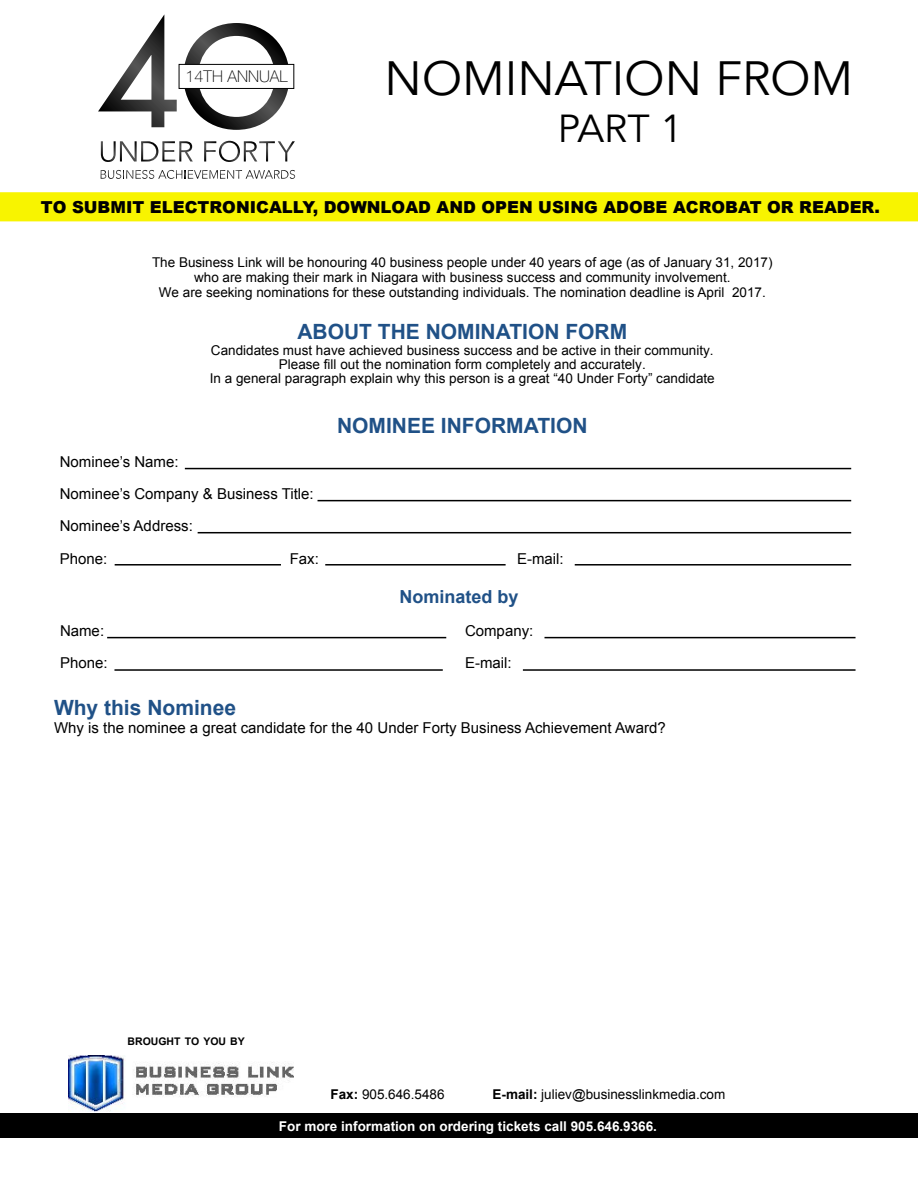
<style>
.page{position:relative;width:918px;height:1188px;background:#fff}
.page>*{position:absolute;margin:0;border:0;box-sizing:border-box;transform-origin:0 0}
.t1{font:48px "Avenir";color:#000}
.t2{font:39px "Avenir";color:#000}
.t3{font:700 21px "Arial";color:#205187}
.t4{font:700 18px "Arial";color:#205187}
.t5{font:900 16.5px "Arial";color:#000}
.t6{font:100 16.2px "Helvetica Neue";color:#000}
.t7{font:15px/32.4px "Arial";color:#000}
.t8{font:13.5px/15px "Arial";color:#000;text-align:center}
.t9{font:700 13.5px "Arial";color:#fff}
.t10{font:700 10.5px "Arial";color:#000}
.s1{font-style:inherit}
.s2{font-weight:700}
</style>
<div class="page">
<hr style="left:185px;top:468px;width:666px;height:1px;background:#000">
<hr style="left:318px;top:500px;width:533px;height:1px;background:#000">
<hr style="left:198px;top:532px;width:653px;height:1px;background:#000">
<hr style="left:575px;top:564px;width:276px;height:2px;background:#000">
<hr style="left:325px;top:564px;width:181px;height:2px;background:#000">
<hr style="left:115px;top:564px;width:166px;height:2px;background:#000">
<hr style="left:107px;top:637px;width:339px;height:1px;background:#000">
<hr style="left:544px;top:637px;width:312px;height:1px;background:#000">
<hr style="left:114px;top:669px;width:329px;height:2px;background:#000">
<hr style="left:523px;top:669px;width:333px;height:2px;background:#000">
<div style="left:0;top:192px;width:918px;height:29px;background:#f8f400"></div>
<svg style="left:98px;top:14px;width:79px;height:113px"></svg>
<svg style="left:183px;top:23px;width:106px;height:107px"></svg>
<svg style="left:101px;top:141px;width:92px;height:21px"></svg>
<svg style="left:204px;top:141px;width:91px;height:21px"></svg>
<svg style="left:101px;top:170px;width:194px;height:9px"></svg>
<div style="left:179px;top:64px;width:115px;height:25px;background:#fff;border:1px solid #000"></div>
<div style="left:0;top:1114px;width:918px;height:24px;background:#000"></div>
<img style="left:68px;top:1055px;width:225px;height:57px">
<p class="t6" style="left:186px;top:64px;width:103px">14TH ANNUAL</p>
<h1 class="t1" style="left:385px;top:50px;width:470px">NOMINATION FROM</h1>
<h2 class="t2" style="left:558px;top:105px;width:126px">PART 1</h2>
<p class="t5" style="left:41px;top:195px;width:841px">TO SUBMIT ELECTRONICALLY, DOWNLOAD AND OPEN USING ADOBE ACROBAT OR READER.</p>
<p class="t8" style="left:152px;top:255px;width:622px">The Business Link will be honouring 40 business people under 40 years of age (as of January 31, 201<span class="s1">7</span>) who are making their mark in Niagara with business success and community involvement.<br>We are seeking nominations for these outstanding individuals. The nomination deadline is April 201<span class="s1">7</span>.</p>
<h3 class="t3" style="left:297px;top:318px;width:331px">ABOUT THE NOMINATION FORM</h3>
<p class="t8" style="left:210px;top:344px;width:506px;line-height:14px">Candidates must have achieved business success and be active in their community.<br>Please fill out the nomination form completely and accurately.<br>In a general paragraph explain why this person is a great “40 Under Forty” candidate</p>
<h3 class="t3" style="left:337px;top:412px;width:252px">NOMINEE INFORMATION</h3>
<p class="t7" style="left:60px;top:445px;width:256px">Nominee’s Name:<br>Nominee’s Company &amp; Business Title:<br>Nominee’s Address:<br>Phone:</p>
<p class="t7" style="left:290px;top:543px;width:31px">Fax:</p>
<p class="t7" style="left:517px;top:543px;width:48px">E-mail:</p>
<h3 class="t4" style="left:399px;top:585px;width:121px">Nominated by</h3>
<p class="t7" style="left:60px;top:615px;width:46px">Name:</p>
<p class="t7" style="left:465px;top:615px;width:70px">Company:</p>
<p class="t7" style="left:60px;top:647px;width:49px">Phone:</p>
<p class="t7" style="left:465px;top:647px;width:48px">E-mail:</p>
<h3 class="t3" style="left:54px;top:694px;width:184px">Why this Nominee</h3>
<p class="t7" style="left:54px;top:712px;width:613px">Why is the nominee a great candidate for the 40 Under Forty Business Achievement Award?</p>
<p class="t10" style="left:128px;top:1035px;width:119px">BROUGHT TO YOU BY</p>
<p class="t8" style="left:331px;top:1087px;width:116px"><span class="s2">Fax:</span> 905.646.5486</p>
<p class="t8" style="left:493px;top:1087px;width:234px"><span class="s2">E-mail:</span> juliev@businesslinkmedia.com</p>
<p class="t9" style="left:279px;top:1118px;width:380px">For more information on ordering tickets call 905.646.9366.</p>
</div>
